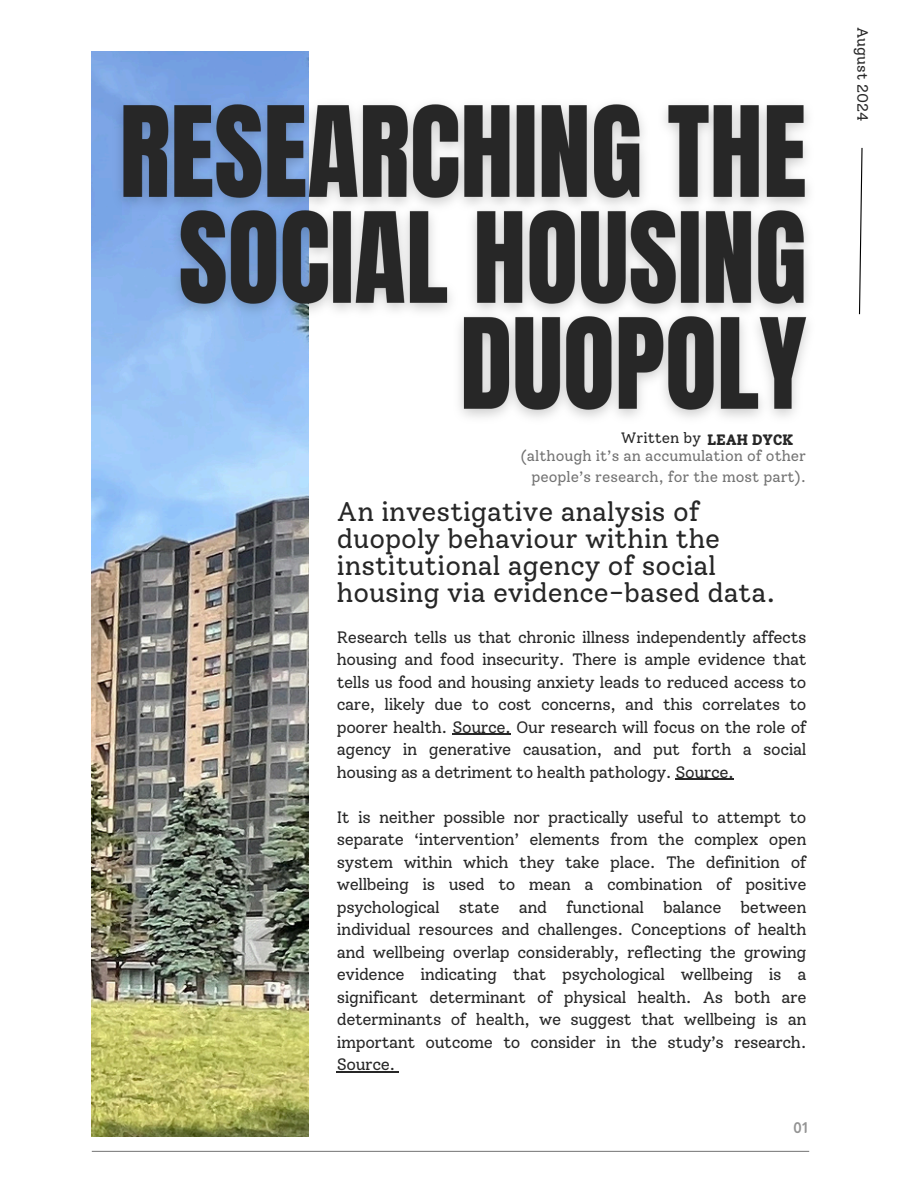
<style>
.page{position:relative;width:918px;height:1188px;background:#fff}
.page>*{position:absolute;margin:0;border:0;box-sizing:border-box;transform-origin:0 0}
.t1{font:27px/27px "Solway";color:#272727}
.t2{font:16.5px/22.5px "Solway";letter-spacing:-.025em;color:#272727;text-align:justify}
.t3{font:15px/20.2px "Solway";color:#737373;text-align:right}
.t4{font:15px "Solway";color:#272727}
.t5{font:800 15px "Solway";letter-spacing:-.025em;color:#272727}
.t6{font:700 15px "Almarai";color:#272727}
</style>
<div class="page">
<img style="left:92px;top:52px;width:217px;height:1084px">
<img style="left:104px;top:76px;width:705px;height:369px">
<hr style="left:453px;top:734px;width:58px;height:1px;background:#272727">
<hr style="left:676px;top:779px;width:58px;height:1px;background:#272727">
<hr style="left:337px;top:1071px;width:58px;height:1px;background:#272727">
<svg style="left:858px;top:147px;width:5px;height:168px"></svg>
<hr style="left:92px;top:1151px;width:717px;height:1px;background:#000">
<p class="t4" style="left:872px;top:27px;width:96px;rotate:90deg">August 2024</p>
<p class="t4" style="left:621px;top:429px;width:82px">Written by</p>
<h2 class="t5" style="left:707px;top:431px;width:88px">LEAH DYCK</h2>
<p class="t3" style="left:521px;top:446px;width:287px">(although it’s an accumulation of other people’s research, for the most part).</p>
<p class="t1" style="left:337px;top:498px;width:440px">An investigative analysis of duopoly behaviour within the institutional agency of social housing via evidence-based data.</p>
<p class="t2" style="left:337px;top:626px;width:471px">Research tells us that chronic illness independently affects housing and food insecurity. There is ample evidence that tells us food and housing anxiety leads to reduced access to care, likely due to cost concerns, and this correlates to poorer health. Source. Our research will focus on the role of agency in generative causation, and put forth a social housing as a detriment to health pathology. Source.</p>
<h3 class="t2" style="left:337px;top:806px;width:471px">It is neither possible nor practically useful to attempt to separate ‘intervention’ elements from the complex open system within which they take place. The definition of wellbeing is used to mean a combination of positive psychological state and functional balance between individual resources and challenges. Conceptions of health and wellbeing overlap considerably, reflecting the growing evidence indicating that psychological wellbeing is a significant determinant of physical health. As both are determinants of health, we suggest that wellbeing is an important outcome to consider in the study’s research.<br>Source.</h3>
<p class="t6" style="left:793px;top:1120px;width:16px">01</p>
</div>
